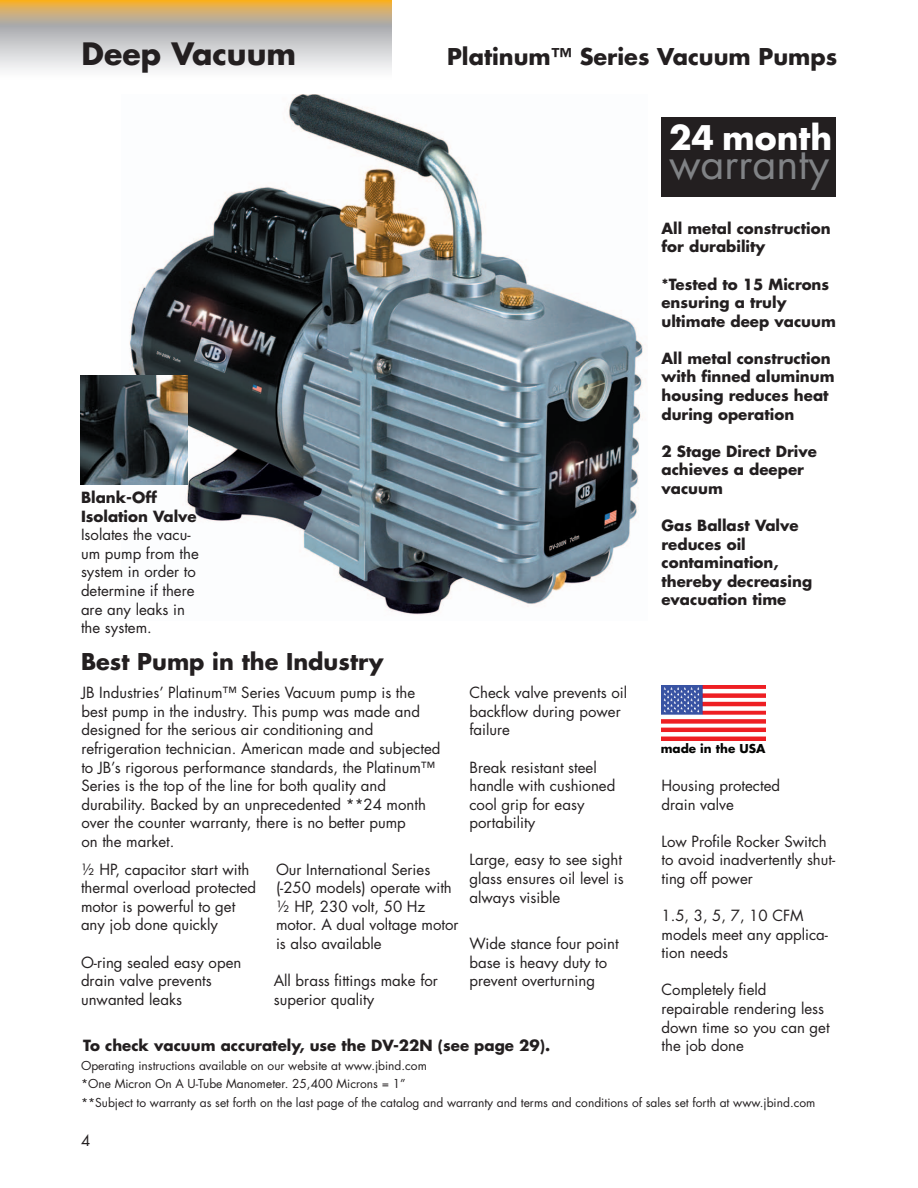
<style>
.page{position:relative;width:918px;height:1188px;background:#fff}
.page>*{position:absolute;margin:0;border:0;box-sizing:border-box;transform-origin:0 0}
.t1{font:41.7px "Futura";color:#808285}
.t2{font:700 33px "Futura";color:#fff}
.t3{font:700 30px "Futura";color:#231f20}
.t4{font:700 22.5px "Futura";color:#231f20}
.t5{font:15px/18.6px "Futura";color:#231f20}
.t6{font:700 15px/18.6px "Futura";color:#231f20}
.t7{font:12px "Futura";color:#231f20}
.t8{font:700 12px "Futura";color:#040503}
</style>
<div class="page">
<svg style="left:0;top:0;width:392px;height:70px;background:#cfc3af"></svg>
<img style="left:129px;top:95px;width:514px;height:520px">
<img style="left:662px;top:686px;width:103px;height:55px">
<div style="left:662px;top:117px;width:174px;height:79px;background:#231f20"></div>
<img style="left:80px;top:375px;width:108px;height:110px">
<h3 class="t3" style="left:82px;top:32px;width:216px">Deep Vacuum</h3>
<p class="t6" style="left:81px;top:488px;width:117px">Blank-Off<br>Isolation Valve</p>
<p class="t5" style="left:81px;top:525px;width:119px">Isolates the vacu&shy;um pump from the system in order to determine if there are any leaks in the system.</p>
<h3 class="t4" style="left:81px;top:646px;width:304px">Best Pump in the Industry</h3>
<h3 class="t4" style="left:447px;top:41px;width:392px">Platinum™ Series Vacuum Pumps</h3>
<h2 class="t2" style="left:669px;top:115px;width:165px">24 month</h2>
<h1 class="t1" style="left:669px;top:135px;width:162px">warranty</h1>
<p class="t6" style="left:662px;top:218px;width:171px">All metal construction for durability</p>
<p class="t6" style="left:662px;top:274px;width:176px">*Tested to 15 Microns ensuring a truly ultimate deep vacuum</p>
<p class="t6" style="left:662px;top:349px;width:175px">All metal construction with finned aluminum housing reduces heat during operation</p>
<p class="t6" style="left:662px;top:441px;width:157px">2 Stage Direct Drive achieves a deeper vacuum</p>
<p class="t6" style="left:662px;top:516px;width:152px">Gas Ballast Valve reduces oil contamination, thereby decreasing evacuation time</p>
<p class="t5" style="left:81px;top:683px;width:361px">JB Industries’ Platinum™ Series Vacuum pump is the best pump in the industry. This pump was made and designed for the serious air conditioning and refrigeration technician. American made and subjected to JB’s rigorous performance standards, the Platinum™ Series is the top of the line for both quality and durability. Backed by an unprecedented **24 month over the counter warranty, there is no better pump<br>on the market.</p>
<p class="t5" style="left:81px;top:860px;width:177px">½ HP, capacitor start with thermal overload protected motor is powerful to get any job done quickly</p>
<p class="t5" style="left:81px;top:953px;width:162px">O-ring sealed easy open drain valve prevents unwanted leaks</p>
<p class="t5" style="left:276px;top:860px;width:184px">Our International Series (-250 models) operate with ½ HP, 230 volt, 50 Hz motor. A dual voltage motor is also available</p>
<p class="t5" style="left:274px;top:971px;width:166px">All brass fittings make for superior quality</p>
<p class="t5" style="left:470px;top:683px;width:159px">Check valve prevents oil backflow during power failure</p>
<p class="t5" style="left:470px;top:758px;width:147px">Break resistant steel handle with cushioned cool grip for easy portability</p>
<p class="t5" style="left:470px;top:850px;width:156px">Large, easy to see sight glass ensures oil level is always visible</p>
<p class="t5" style="left:470px;top:934px;width:151px">Wide stance four point base is heavy duty to prevent overturning</p>
<p class="t6" style="left:83px;top:1036px;width:469px">To check vacuum accurately, use the DV-22N (see page 29).</p>
<p class="t7" style="left:81px;top:1057px;width:347px">Operating instructions available on our website at www.jbind.com</p>
<p class="t7" style="left:81px;top:1076px;width:326px">*One Micron On A U-Tube Manometer. 25,400 Microns = 1 ”</p>
<p class="t8" style="left:661px;top:740px;width:106px">made in the USA</p>
<p class="t5" style="left:662px;top:776px;width:120px">Housing protected drain valve</p>
<p class="t5" style="left:662px;top:832px;width:175px">Low Profile Rocker Switch to avoid inadvertently shut&shy;ting off power</p>
<p class="t5" style="left:662px;top:906px;width:168px">1 .5, 3, 5, 7, 1 0 CFM models meet any applica&shy;tion needs</p>
<p class="t5" style="left:662px;top:980px;width:170px">Completely field repairable rendering less down time so you can get the job done</p>
<p class="t7" style="left:81px;top:1094px;width:736px">**Subject to warranty as set forth on the last page of the catalog and warranty and terms and conditions of sales set forth at www.jbind.com</p>
</div>
